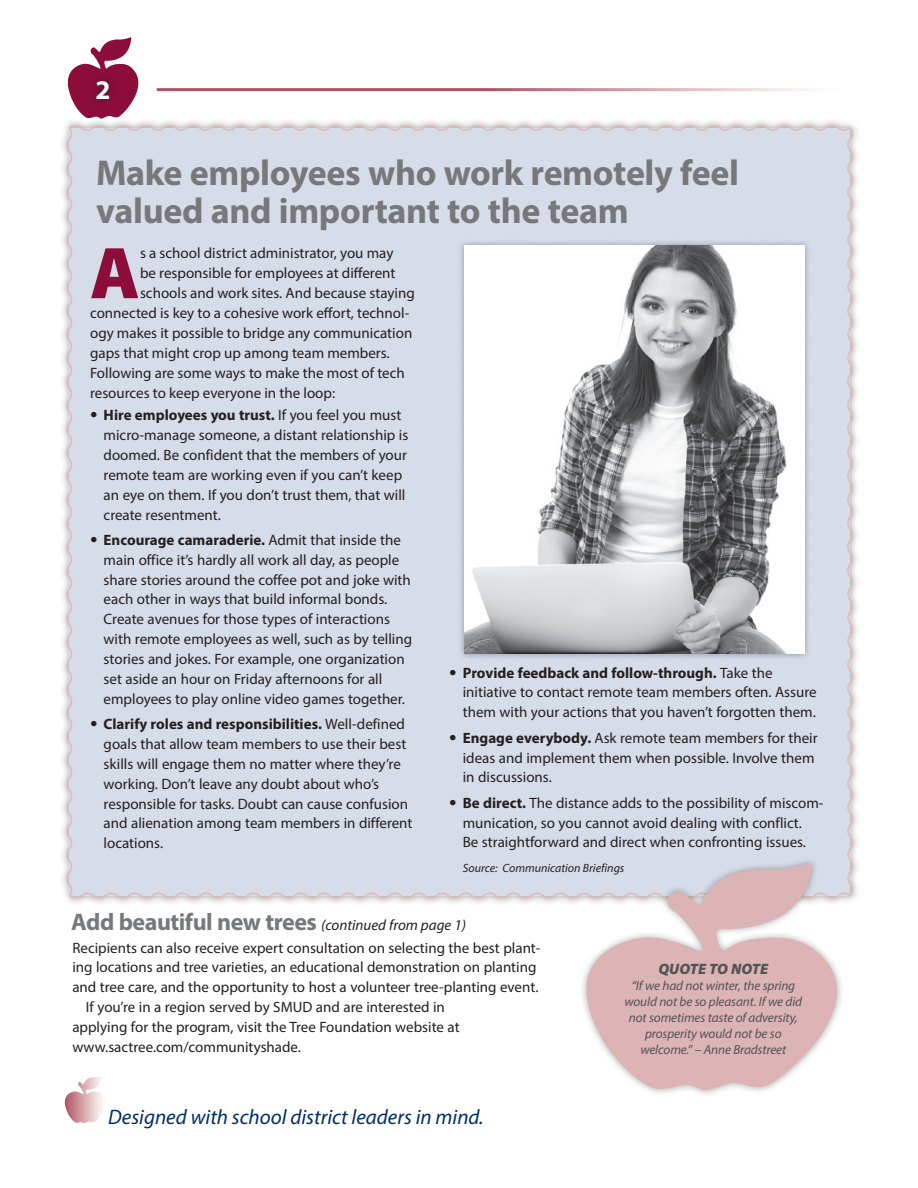
<style>
.page{position:relative;width:918px;height:1188px;background:#fff}
.page>*{position:absolute;margin:0;border:0;box-sizing:border-box;transform-origin:0 0}
.drop{font:900 73.95px "Myriad Pro";color:#8d0d3a}
.A{font:700 36px/37.5px "Myriad Pro";letter-spacing:-.01em;color:#76787b}
.A-2{font:700 27px "Myriad Pro";color:#fff}
.small_head{font:700 24px "Myriad Pro";letter-spacing:-.02em;color:#76787b}
.t1{font:italic 21px "Myriad Pro";color:#002e64}
.P2{font:italic 900 15.15px "Myriad Pro";color:#535355}
.P2-2{font:15px/19.8px "Myriad Pro";color:#231f20}
.drop-2{font:15px "Myriad Pro";color:#231f20}
.quotation{font:italic 13.2px/15.9px "Myriad Pro";letter-spacing:-.01em;color:#535355;text-align:center}
.source{font:italic 12px "Myriad Pro";color:#231f20}
.s1{font-weight:700}
.s2{font-weight:400;font-style:italic;font-size:15px;color:#231f20}
</style>
<div class="page">
<div style="left:58px;top:117px;width:803px;height:789px;background:#fafafa"></div>
<div style="left:64px;top:123px;width:791px;height:778px;background:#d7dce9"></div>
<svg style="left:64px;top:1076px;width:38px;height:47px"></svg>
<svg style="left:67px;top:37px;width:72px;height:82px"></svg>
<div style="left:89px;top:73px;width:28px;height:34px;background:#231f20;opacity:.75"></div>
<div style="left:579px;top:856px;width:265px;height:241px;background:#231f20;opacity:.36"></div>
<svg style="left:576px;top:861px;width:280px;height:229px;fill:#dcb4b5"></svg>
<div style="left:458px;top:239px;width:353px;height:421px;background:#231f20;opacity:.38"></div>
<img style="left:465px;top:246px;width:340px;height:407px">
<p class="A-2" style="left:96px;top:72px;width:16px">2</p>
<p class="A" style="left:96px;top:153px;width:644px">Make employees who work remotely feel valued and important to the team</p>
<p class="drop" style="left:90px;top:224px;width:51px">A</p>
<p class="drop-2" style="left:140px;top:244px;width:255px">s a school district administrator, you may</p>
<p class="drop-2" style="left:140px;top:264px;width:257px">be responsible for employees at different</p>
<p class="drop-2" style="left:140px;top:284px;width:276px">schools and work sites. And because staying</p>
<p class="drop-2" style="left:90px;top:304px;width:321px">connected is key to a cohesive work effort, technol-</p>
<p class="drop-2" style="left:90px;top:324px;width:324px">ogy makes it possible to bridge any communication</p>
<p class="drop-2" style="left:90px;top:344px;width:301px">gaps that might crop up among team members.</p>
<p class="drop-2" style="left:90px;top:363px;width:316px">Following are some ways to make the most of tech</p>
<p class="drop-2" style="left:90px;top:383px;width:246px">resources to keep everyone in the loop:</p>
<p class="P2-2" style="left:104px;top:405px;width:306px;text-indent:-14px">• <span class="s1">Hire employees you trust.</span> If you feel you must micro-manage someone, a distant relationship is doomed. Be confident that the members of your remote team are working even if you can’t keep an eye on them. If you don’t trust them, that will create resentment.</p>
<p class="P2-2" style="left:104px;top:530px;width:310px;text-indent:-14px">• <span class="s1">Encourage camaraderie.</span> Admit that inside the main office it’s hardly all work all day, as people share stories around the coffee pot and joke with each other in ways that build informal bonds.<br>Create avenues for those types of interactions with remote employees as well, such as by telling stories and jokes. For example, one organization set aside an hour on Friday afternoons for all employees to play online video games together.</p>
<p class="P2-2" style="left:104px;top:714px;width:310px;text-indent:-14px">• <span class="s1">Clarify roles and responsibilities.</span> Well-defined goals that allow team members to use their best skills will engage them no matter where they’re working. Don’t leave any doubt about who’s responsible for tasks. Doubt can cause confusion and alienation among team members in different locations.</p>
<p class="P2-2" style="left:463px;top:662px;width:355px;text-indent:-14px">• <span class="s1">Provide feedback and follow-through.</span> Take the initiative to contact remote team members often. Assure them with your actions that you haven’t forgotten them.</p>
<p class="P2-2" style="left:463px;top:727px;width:356px;text-indent:-14px">• <span class="s1">Engage everybody.</span> Ask remote team members for their ideas and implement them when possible. Involve them in discussions.</p>
<p class="P2-2" style="left:449px;top:792px;width:376px;text-align:center">• <span class="s1">Be direct.</span> The distance adds to the possibility of miscom&shy;munication, so you cannot avoid dealing with conflict.<br>Be straightforward and direct when confronting issues.</p>
<p class="source" style="left:463px;top:860px;width:163px">Source: Communication Briefings</p>
<p class="small_head" style="left:71px;top:906px;width:396px">Add beautiful new trees <span class="s2">(continued from page 1)</span></p>
<p class="P2-2" style="left:72px;top:937px;width:470px">Recipients can also receive expert consultation on selecting the best plant&shy;ing locations and tree varieties, an educational demonstration on planting and tree care, and the opportunity to host a volunteer tree-planting event.</p>
<p class="P2-2" style="left:72px;top:997px;width:389px;text-indent:14px">If you’re in a region served by SMUD and are interested in applying for the program, visit the Tree Foundation website at www.sactree.com/communityshade.</p>
<p class="t1" style="left:108px;top:1104px;width:377px">Designed with school district leaders in mind.</p>
<p class="P2" style="left:658px;top:959px;width:111px">QUOTE TO NOTE</p>
<p class="quotation" style="left:624px;top:977px;width:179px">“If we had not winter, the spring would not be so pleasant. If we did not sometimes taste of adversity, prosperity would not be so welcome.” – Anne Bradstreet</p>
</div>
